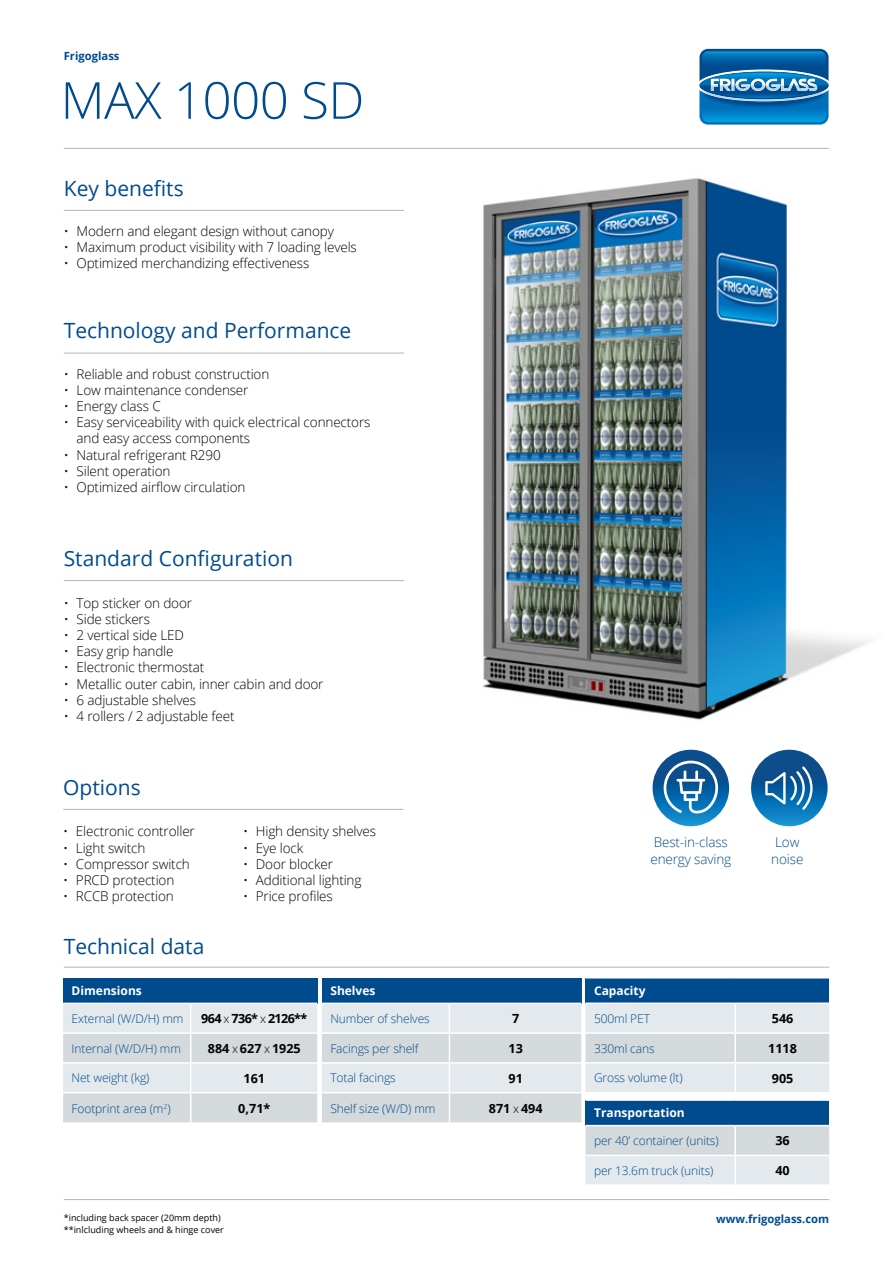
<style>
.page{position:relative;width:893px;height:1263px;background:#fff}
.page>*{position:absolute;margin:0;border:0;box-sizing:border-box;transform-origin:0 0}
.t1{font:300 51px "Open Sans";letter-spacing:-.01em;color:#004b8d}
.t2{font:21px "Open Sans";color:#004b8d}
.t3{font:300 13.5px/16.2px "Open Sans";letter-spacing:-.01em;color:#000}
.t4{font:300 13.5px/16.2px "Open Sans";letter-spacing:-.01em;color:#004b8d}
.t5{font:700 12.6px "Open Sans";color:#000}
.t6{font:700 12.6px "Open Sans";letter-spacing:-.05em;color:#000}
.t7{font:300 12px "Open Sans";letter-spacing:-.01em;color:#004b8d}
.t8{font:700 12px "Open Sans";color:#fff}
.t9{font:700 11.25px "Open Sans";color:#004b8d}
.t10{font:9px/12px "Open Sans";color:#000}
.s1{font-weight:300;font-size:12px}
</style>
<div class="page">
<hr style="left:64px;top:148px;width:765px;height:1px;background:#b0b7bb">
<div style="left:697px;top:47px;width:134px;height:80px;background:linear-gradient(to right,#fff,#fff);border-radius:11px"></div>
<svg style="left:697px;top:49px;width:134px;height:76px;background:#2981bb"></svg>
<hr style="left:64px;top:1199px;width:765px;height:1px;background:#b0b7bb">
<img style="left:336px;top:178px;width:534px;height:592px">
<hr style="left:64px;top:210px;width:340px;height:1px;background:#b0b7bb">
<hr style="left:64px;top:353px;width:340px;height:1px;background:#b0b7bb">
<svg style="left:653px;top:750px;width:76px;height:76px;background:#0d67a8"></svg>
<svg style="left:664px;top:761px;width:54px;height:52px"></svg>
<svg style="left:751px;top:750px;width:77px;height:76px;background:#0f66a7"></svg>
<svg style="left:765px;top:766px;width:48px;height:44px;background:#3b80b4"></svg>
<hr style="left:64px;top:967px;width:765px;height:1px;background:#b0b7bb">
<hr style="left:63px;top:809px;width:340px;height:1px;background:#b0b7bb">
<div style="left:63px;top:978px;width:254px;height:25px;background:#004b8d"></div>
<div style="left:585px;top:978px;width:244px;height:25px;background:#004b8d"></div>
<hr style="left:585px;top:1002px;width:150px;height:2px;background:#fff">
<hr style="left:735px;top:1002px;width:94px;height:2px;background:#fff">
<div style="left:322px;top:978px;width:259px;height:25px;background:#004b8d"></div>
<svg style="left:63px;top:1003px;width:766px;height:182px"></svg>
<hr style="left:64px;top:580px;width:340px;height:1px;background:#b0b7bb">
<p class="t9" style="left:64px;top:48px;width:57px">Frigoglass</p>
<h1 class="t1" style="left:61px;top:65px;width:305px">MAX 1000 SD</h1>
<h2 class="t2" style="left:64px;top:174px;width:121px">Key benefits</h2>
<p class="t3" style="left:64px;top:223px;width:272px">• Modern and elegant design without canopy</p>
<p class="t3" style="left:64px;top:239px;width:295px">• Maximum product visibility with 7 loading levels</p>
<p class="t3" style="left:64px;top:255px;width:247px">• Optimized merchandizing effectiveness</p>
<h2 class="t2" style="left:64px;top:316px;width:289px">Technology and Performance</h2>
<p class="t3" style="left:64px;top:365px;width:207px">• Reliable and robust construction</p>
<p class="t3" style="left:64px;top:381px;width:186px">• Low maintenance condenser</p>
<p class="t3" style="left:64px;top:398px;width:98px">• Energy class C</p>
<p class="t3" style="left:77px;top:414px;width:295px;text-indent:-13px">• Easy serviceability with quick electrical connectors and easy access components</p>
<p class="t3" style="left:64px;top:446px;width:159px">• Natural refrigerant R290</p>
<p class="t3" style="left:64px;top:462px;width:108px">• Silent operation</p>
<p class="t3" style="left:64px;top:479px;width:183px">• Optimized airflow circulation</p>
<h2 class="t2" style="left:64px;top:544px;width:231px">Standard Configuration</h2>
<p class="t3" style="left:64px;top:594px;width:130px">• Top sticker on door</p>
<p class="t3" style="left:64px;top:610px;width:88px">• Side stickers</p>
<p class="t3" style="left:64px;top:626px;width:122px">• 2 vertical side LED</p>
<p class="t3" style="left:64px;top:643px;width:111px">• Easy grip handle</p>
<p class="t3" style="left:64px;top:659px;width:142px">• Electronic thermostat</p>
<p class="t3" style="left:64px;top:675px;width:261px">• Metallic outer cabin, inner cabin and door</p>
<p class="t3" style="left:64px;top:691px;width:134px">• 6 adjustable shelves</p>
<p class="t3" style="left:64px;top:707px;width:172px">• 4 rollers / 2 adjustable feet</p>
<h2 class="t2" style="left:63px;top:773px;width:79px">Options</h2>
<p class="t3" style="left:63px;top:823px;width:133px">• Electronic controller</p>
<p class="t3" style="left:63px;top:839px;width:84px">• Light switch</p>
<p class="t3" style="left:63px;top:855px;width:128px">• Compressor switch</p>
<p class="t3" style="left:63px;top:871px;width:113px">• PRCD protection</p>
<p class="t3" style="left:63px;top:888px;width:112px">• RCCB protection</p>
<h2 class="t2" style="left:64px;top:932px;width:142px">Technical data</h2>
<p class="t3" style="left:243px;top:823px;width:135px">• High density shelves</p>
<p class="t3" style="left:243px;top:839px;width:62px">• Eye lock</p>
<p class="t3" style="left:243px;top:855px;width:91px">• Door blocker</p>
<p class="t3" style="left:243px;top:871px;width:120px">• Additional lighting</p>
<p class="t3" style="left:243px;top:888px;width:91px">• Price profiles</p>
<p class="t8" style="left:72px;top:982px;width:72px">Dimensions</p>
<p class="t7" style="left:72px;top:1010px;width:113px">External (W/D/H) mm</p>
<p class="t6" style="left:201px;top:1009px;width:108px">964 <span class="s1">x</span> 736* <span class="s1">x</span> 2126**</p>
<p class="t7" style="left:72px;top:1040px;width:111px">Internal (W/D/H) mm</p>
<p class="t5" style="left:208px;top:1039px;width:95px">884 <span class="s1">x</span> 627 <span class="s1">x</span> 1925</p>
<p class="t7" style="left:72px;top:1070px;width:79px">Net weight (kg)</p>
<p class="t5" style="left:244px;top:1069px;width:23px">161</p>
<p class="t7" style="left:72px;top:1100px;width:100px">Footprint area (m<sup>2</sup>)</p>
<p class="t5" style="left:238px;top:1099px;width:34px">0,71*</p>
<p class="t8" style="left:330px;top:982px;width:47px">Shelves</p>
<p class="t7" style="left:330px;top:1010px;width:101px">Number of shelves</p>
<p class="t5" style="left:512px;top:1009px;width:9px">7</p>
<p class="t7" style="left:330px;top:1040px;width:90px">Facings per shelf</p>
<p class="t5" style="left:509px;top:1039px;width:16px">13</p>
<p class="t7" style="left:330px;top:1070px;width:67px">Total facings</p>
<p class="t5" style="left:509px;top:1069px;width:16px">91</p>
<p class="t7" style="left:330px;top:1100px;width:107px">Shelf size (W/D) mm</p>
<p class="t5" style="left:489px;top:1099px;width:55px">871 <span class="s1">x</span> 494</p>
<p class="t10" style="left:64px;top:1211px;width:162px">*including back spacer (20mm depth) **inlcluding wheels and &amp; hinge cover</p>
<p class="t4" style="left:650px;top:834px;width:82px">Best-in-class energy saving</p>
<p class="t4" style="left:771px;top:834px;width:34px">Low noise</p>
<p class="t8" style="left:594px;top:982px;width:53px">Capacity</p>
<p class="t7" style="left:594px;top:1010px;width:57px">500ml PET</p>
<p class="t5" style="left:772px;top:1009px;width:23px">546</p>
<p class="t7" style="left:594px;top:1040px;width:62px">330ml cans</p>
<p class="t5" style="left:768px;top:1039px;width:30px">1118</p>
<p class="t7" style="left:594px;top:1070px;width:90px">Gross volume (lt)</p>
<p class="t5" style="left:772px;top:1069px;width:23px">905</p>
<p class="t8" style="left:594px;top:1104px;width:92px">Transportation</p>
<p class="t7" style="left:594px;top:1132px;width:126px">per 40’ container (units)</p>
<p class="t5" style="left:775px;top:1132px;width:16px">36</p>
<p class="t7" style="left:594px;top:1162px;width:121px">per 13.6m truck (units)</p>
<p class="t5" style="left:775px;top:1161px;width:16px">40</p>
<p class="t9" style="left:716px;top:1211px;width:115px">www.frigoglass.com</p>
</div>
